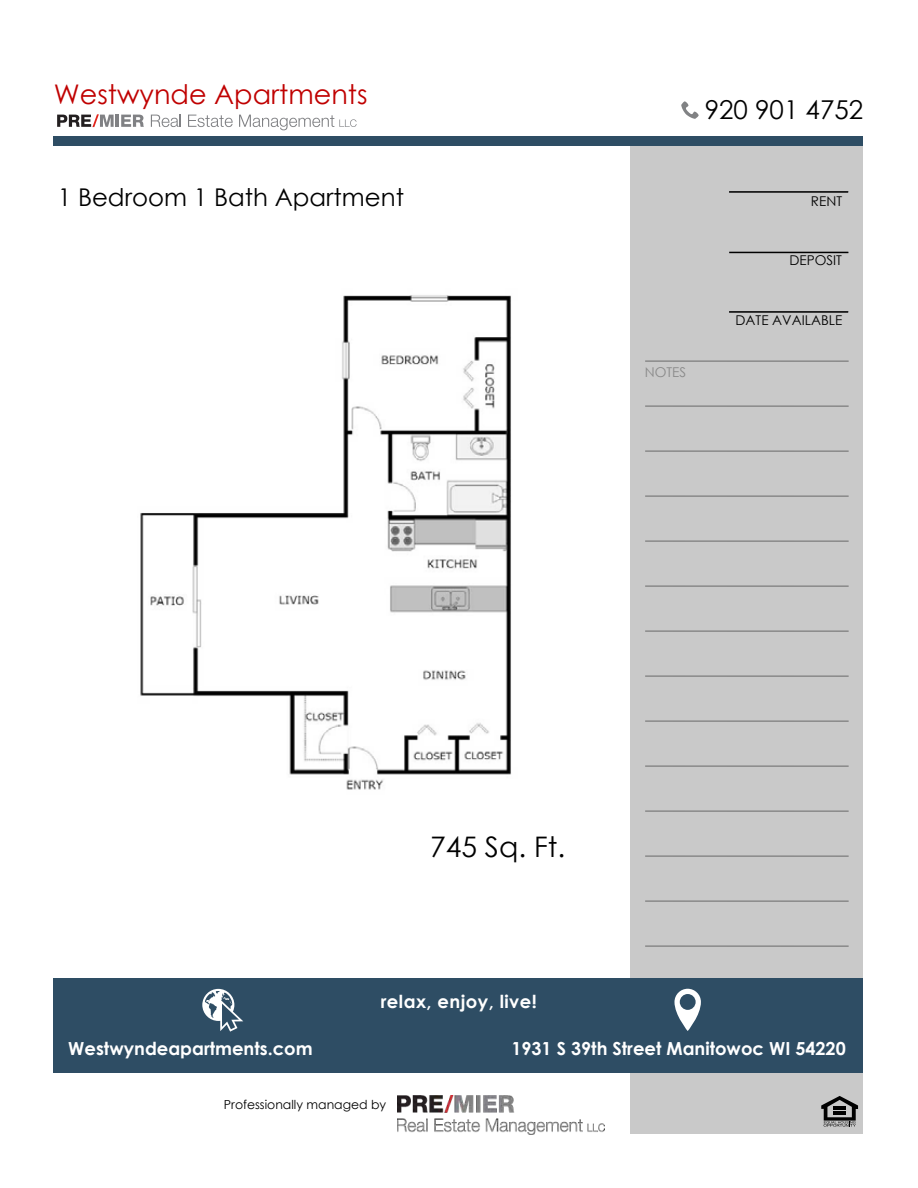
<style>
.page{position:relative;width:918px;height:1188px;background:#fff}
.page>*{position:absolute;margin:0;border:0;box-sizing:border-box;transform-origin:0 0}
.t1{font:28.35px "Century Gothic";color:#000}
.t2{font:27px "Century Gothic";color:#c00000}
.t3{font:25.95px "Century Gothic";color:#000}
.t4{font:24.45px "Century Gothic";color:#000}
.t5{font:700 18px "Century Gothic";color:#fff}
.t6{font:700 18px "Century Gothic";letter-spacing:.025em;color:#fff}
.t7{font:13.5px "Century Gothic";color:#000}
.t8{font:13.5px "Century Gothic";color:#898989}
.t9{font:12.45px "Century Gothic";color:#000}
</style>
<div class="page">
<div style="left:631px;top:144px;width:232px;height:990px;background:#c9c9c9"></div>
<div style="left:53px;top:978px;width:810px;height:94px;background:#2e4d64"></div>
<img style="left:398px;top:1096px;width:207px;height:39px">
<svg style="left:202px;top:989px;width:41px;height:43px"></svg>
<svg style="left:674px;top:989px;width:27px;height:42px"></svg>
<svg style="left:821px;top:1096px;width:37px;height:31px"></svg>
<hr style="left:645px;top:360px;width:204px;height:2px;background:#898989">
<hr style="left:645px;top:405px;width:204px;height:2px;background:#898989">
<hr style="left:645px;top:450px;width:204px;height:2px;background:#898989">
<hr style="left:645px;top:495px;width:204px;height:2px;background:#898989">
<hr style="left:645px;top:540px;width:204px;height:2px;background:#898989">
<hr style="left:645px;top:585px;width:204px;height:2px;background:#898989">
<hr style="left:645px;top:630px;width:204px;height:2px;background:#898989">
<hr style="left:645px;top:675px;width:204px;height:2px;background:#898989">
<hr style="left:645px;top:720px;width:204px;height:2px;background:#898989">
<hr style="left:645px;top:765px;width:204px;height:2px;background:#898989">
<hr style="left:645px;top:810px;width:204px;height:2px;background:#898989">
<hr style="left:645px;top:855px;width:204px;height:2px;background:#898989">
<hr style="left:645px;top:900px;width:204px;height:2px;background:#898989">
<hr style="left:645px;top:945px;width:204px;height:2px;background:#898989">
<hr style="left:729px;top:311px;width:119px;height:2px;background:#000">
<hr style="left:729px;top:252px;width:119px;height:1px;background:#000">
<hr style="left:729px;top:191px;width:119px;height:2px;background:#000">
<div style="left:53px;top:136px;width:810px;height:10px;background:#2e4d64"></div>
<svg style="left:681px;top:101px;width:18px;height:18px"></svg>
<img style="left:140px;top:295px;width:371px;height:495px">
<svg style="left:57px;top:114px;width:87px;height:13px"></svg>
<svg style="left:151px;top:115px;width:30px;height:12px"></svg>
<svg style="left:188px;top:115px;width:45px;height:12px"></svg>
<svg style="left:239px;top:115px;width:118px;height:15px"></svg>
<h2 class="t2" style="left:54px;top:75px;width:315px">Westwynde Apartments</h2>
<h3 class="t4" style="left:58px;top:181px;width:348px">1 Bedroom 1 Bath Apartment</h3>
<h3 class="t3" style="left:705px;top:91px;width:160px">920 901 4752</h3>
<p class="t8" style="left:645px;top:363px;width:43px">NOTES</p>
<p class="t7" style="left:811px;top:192px;width:33px">RENT</p>
<p class="t7" style="left:790px;top:251px;width:54px">DEPOSIT</p>
<p class="t7" style="left:736px;top:311px;width:108px">DATE AVAILABLE</p>
<h1 class="t1" style="left:430px;top:827px;width:137px">745 Sq. Ft.</h1>
<p class="t6" style="left:381px;top:988px;width:158px">relax, enjoy, live!</p>
<p class="t5" style="left:68px;top:1035px;width:246px">Westwyndeapartments.com</p>
<p class="t5" style="left:511px;top:1035px;width:336px">1931 S 39th Street Manitowoc WI 54220</p>
<p class="t9" style="left:224px;top:1096px;width:164px">Professionally managed by</p>
</div>
